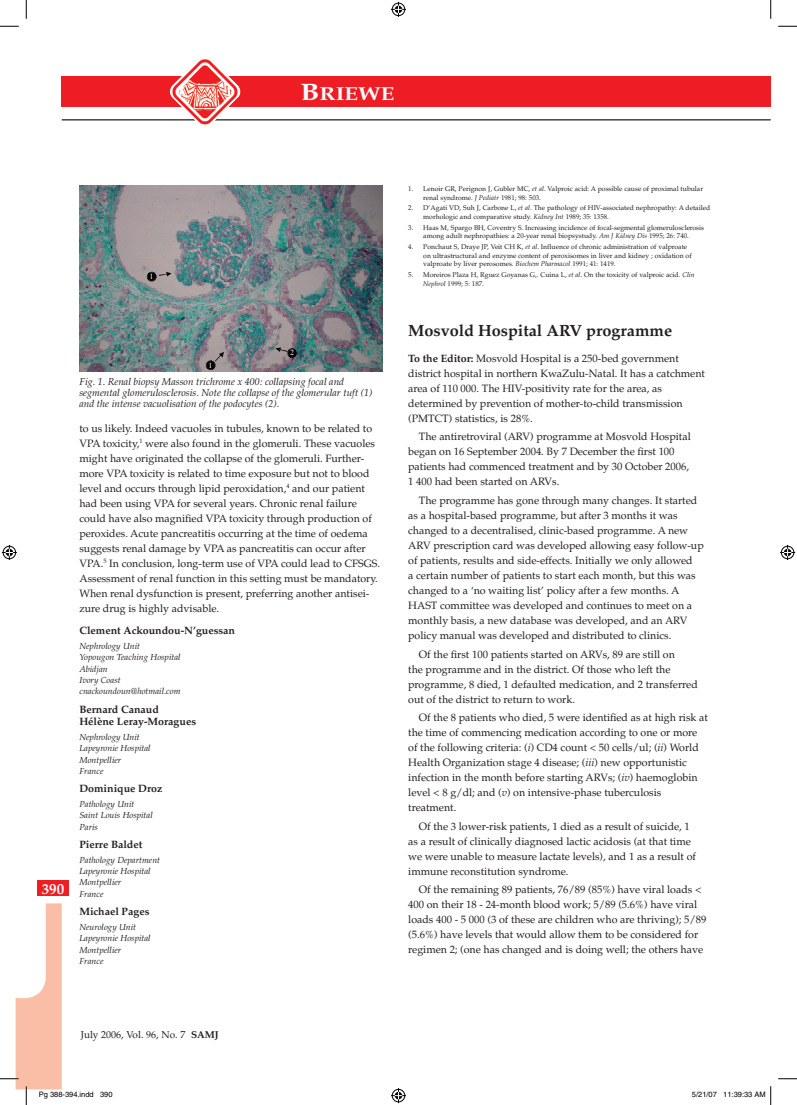
<style>
.page{position:relative;width:797px;height:1105px;background:#fff}
.page>*{position:absolute;margin:0;border:0;box-sizing:border-box;transform-origin:0 0}
.t1{font:700 18.75px "Palatino";color:#fff;scale:1.2 1}
.t2{font:700 16.25px "Palatino";color:#231f20}
.t3{font:700 15px "Palatino";color:#fff}
.t4{font:10.62px/15px "Palatino";color:#231f20}
.t5{font:700 10.62px/12.5px "Palatino";color:#231f20}
.t6{font:italic 10px/11.2px "Palatino";color:#231f20}
.t7{font:10px "Palatino";color:#231f20}
.t8{font:italic 8.75px/11.2px "Palatino";color:#231f20}
.t9{font:7.88px "Times";color:#fff}
.t10{font:7.5px "Helvetica";color:#000}
.t11{font:6.88px/8.8px "Palatino";color:#231f20}
.s1{font-size:23.75px}
.s2{font-weight:700}
.s3{font-style:italic}
</style>
<div class="page">
<div style="left:62px;top:77px;width:708px;height:30px;background:#ee1d23"></div>
<hr style="left:62px;top:119px;width:708px;height:1px;background:#231f20">
<img style="left:170px;top:59px;width:70px;height:66px">
<div style="left:38px;top:880px;width:31px;height:16px;background:#ee1d23"></div>
<img style="left:79px;top:186px;width:303px;height:185px">
<svg style="left:275px;top:347px;width:21px;height:11px"></svg>
<svg style="left:206px;top:352px;width:18px;height:18px"></svg>
<svg style="left:147px;top:272px;width:25px;height:9px"></svg>
<svg style="left:0;top:25px;width:19px;height:2px"></svg>
<svg style="left:778px;top:25px;width:19px;height:2px"></svg>
<svg style="left:778px;top:1078px;width:19px;height:1px"></svg>
<svg style="left:25px;top:0;width:2px;height:19px"></svg>
<svg style="left:770px;top:0;width:1px;height:19px"></svg>
<svg style="left:391px;top:2px;width:15px;height:15px"></svg>
<svg style="left:391px;top:1088px;width:15px;height:15px"></svg>
<svg style="left:2px;top:545px;width:15px;height:15px"></svg>
<svg style="left:780px;top:545px;width:15px;height:15px"></svg>
<svg style="left:0;top:903px;width:62px;height:202px"></svg>
<svg style="left:770px;top:1086px;width:1px;height:19px"></svg>
<h1 class="t1" style="left:300px;top:82px;width:80px"><span class="s1">B</span>RIEWE</h1>
<p class="t9" style="left:149px;top:271px;width:5px">1</p>
<h3 class="t3" style="left:42px;top:879px;width:24px">390</h3>
<p class="t9" style="left:290px;top:348px;width:5px">2</p>
<p class="t6" style="left:79px;top:376px;width:294px">Fig. 1. Renal biopsy Masson trichrome x 400: collapsing focal and segmental glomerulosclerosis. Note the collapse of the glomerular tuft (1) and the intense vacuolisation of the podocytes (2).</p>
<p class="t9" style="left:208px;top:360px;width:5px">1</p>
<p class="t4" style="left:79px;top:421px;width:302px">to us likely. Indeed vacuoles in tubules, known to be related to VPA toxicity,<sup>1</sup> were also found in the glomeruli. These vacuoles might have originated the collapse of the glomeruli. Further&shy;more VPA toxicity is related to time exposure but not to blood level and occurs through lipid peroxidation,<sup>4</sup> and our patient had been using VPA for several years. Chronic renal failure could have also magnified VPA toxicity through production of peroxides. Acute pancreatitis occurring at the time of oedema suggests renal damage by VPA as pancreatitis can occur after VPA.<sup>5</sup> In conclusion, long-term use of VPA could lead to CFSGS.<br>Assessment of renal function in this setting must be mandatory.<br>When renal dysfunction is present, preferring another antisei&shy;zure drug is highly advisable.</p>
<p class="t5" style="left:79px;top:624px;width:157px">Clement Ackoundou-N’guessan</p>
<p class="t8" style="left:79px;top:641px;width:103px">Nephrology Unit<br>Yopougon Teaching Hospital<br>Abidjan<br>Ivory Coast cnackoundoun@hotmail.com</p>
<p class="t5" style="left:79px;top:703px;width:118px">Bernard Canaud<br>Hélène Leray-Moragues</p>
<p class="t8" style="left:79px;top:731px;width:73px">Nephrology Unit<br>Lapeyronie Hospital<br>Montpellier<br>France</p>
<p class="t5" style="left:79px;top:782px;width:84px">Dominique Droz</p>
<p class="t8" style="left:79px;top:798px;width:75px">Pathology Unit<br>Saint Louis Hospital<br>Paris</p>
<p class="t5" style="left:79px;top:838px;width:64px">Pierre Baldet</p>
<p class="t8" style="left:79px;top:854px;width:82px">Pathology Department<br>Lapeyronie Hospital<br>Montpellier<br>France</p>
<p class="t5" style="left:79px;top:905px;width:71px">Michael Pages</p>
<p class="t8" style="left:79px;top:921px;width:73px">Neurology Unit<br>Lapeyronie Hospital<br>Montpellier<br>France</p>
<p class="t7" style="left:81px;top:1029px;width:140px">July 2006, Vol. 96, No. 7 <span class="s2">SAMJ</span></p>
<p class="t11" style="left:423px;top:184px;width:281px;text-indent:-15px">1. Lenoir GR, Perignon J, Gubler MC, <span class="s3">et al</span>. Valproic acid: A possible cause of proximal tubular renal syndrome. <span class="s3">J Pediatr</span> 1981; 98: 503.</p>
<p class="t11" style="left:423px;top:204px;width:288px;text-indent:-15px">2. D’Agati VD, Suh J, Carbone L, <span class="s3">et al</span>. The pathology of HIV-associated nephropathy: A detailed morhologic and comparative study. <span class="s3">Kidney Int</span> 1989; 35: 1358.</p>
<p class="t11" style="left:408px;top:223px;width:297px;text-align:center">3. Haas M, Spargo BH, Coventry S. Increasing incidence of focal-segmental glomerulosclerosis among adult nephropathies: a 20-year renal biopsystudy. <span class="s3">Am J Kidney Dis</span> 1995; 26: 740.</p>
<p class="t11" style="left:423px;top:242px;width:270px;text-indent:-15px">4. Ponchaut S, Draye JP, Veit CH K, <span class="s3">et al</span>. Influence of chronic administration of valproate on ultrastructural and enzyme content of peroxisomes in liver and kidney ; oxidation of valproate by liver perosomes. <span class="s3">Biochem Pharmacol</span> 1991; 41: 1419.</p>
<p class="t11" style="left:423px;top:270px;width:273px;text-indent:-15px">5. Moreiros Plaza H, Rguez Goyanas G,. Cuina L, <span class="s3">et al</span>. On the toxicity of valproic acid. <span class="s3">Clin<br>Nephrol</span> 1999; 5: 187.</p>
<h2 class="t2" style="left:408px;top:321px;width:265px">Mosvold Hospital ARV programme</h2>
<p class="t4" style="left:408px;top:351px;width:298px"><span class="s2">To the Editor:</span> Mosvold Hospital is a 250-bed government district hospital in northern KwaZulu-Natal. It has a catchment area of 110 000. The HIV-positivity rate for the area, as determined by prevention of mother-to-child transmission (PMTCT) statistics, is 28%.</p>
<p class="t4" style="left:408px;top:430px;width:284px;text-indent:11px">The antiretroviral (ARV) programme at Mosvold Hospital began on 16 September 2004. By 7 December the first 100 patients had commenced treatment and by 30 October 2006, 1 400 had been started on ARVs.</p>
<p class="t4" style="left:408px;top:493px;width:297px;text-indent:11px">The programme has gone through many changes. It started as a hospital-based programme, but after 3 months it was changed to a decentralised, clinic-based programme. A new ARV prescription card was developed allowing easy follow-up of patients, results and side-effects. Initially we only allowed<br>a certain number of patients to start each month, but this was changed to a ‘no waiting list’ policy after a few months. A HAST committee was developed and continues to meet on a monthly basis, a new database was developed, and an ARV policy manual was developed and distributed to clinics.</p>
<p class="t4" style="left:408px;top:647px;width:291px;text-indent:11px">Of the first 100 patients started on ARVs, 89 are still on<br>the programme and in the district. Of those who left the programme, 8 died, 1 defaulted medication, and 2 transferred out of the district to return to work.</p>
<p class="t4" style="left:408px;top:710px;width:301px;text-indent:11px">Of the 8 patients who died, 5 were identified as at high risk at the time of commencing medication according to one or more of the following criteria: (<span class="s3">i</span>) CD4 count &lt; 50 cells/ul; (<span class="s3">ii</span>) World Health Organization stage 4 disease; (<span class="s3">iii</span>) new opportunistic infection in the month before starting ARVs; (<span class="s3">iv</span>) haemoglobin level &lt; 8 g/dl; and (<span class="s3">v</span>) on intensive-phase tuberculosis treatment.</p>
<p class="t4" style="left:408px;top:819px;width:289px;text-indent:11px">Of the 3 lower-risk patients, 1 died as a result of suicide, 1 as a result of clinically diagnosed lactic acidosis (at that time we were unable to measure lactate levels), and 1 as a result of immune reconstitution syndrome.</p>
<p class="t4" style="left:408px;top:882px;width:300px;text-indent:11px">Of the remaining 89 patients, 76/89 (85%) have viral loads &lt; 400 on their 18 - 24-month blood work; 5/89 (5.6%) have viral loads 400 - 5 000 (3 of these are children who are thriving); 5/89 (5.6%) have levels that would allow them to be considered for regimen 2; (one has changed and is doing well; the others have</p>
<p class="t10" style="left:39px;top:1090px;width:75px">Pg 388-394.indd 390</p>
<p class="t10" style="left:692px;top:1090px;width:75px">5/21/07 11:39:33 AM</p>
</div>
